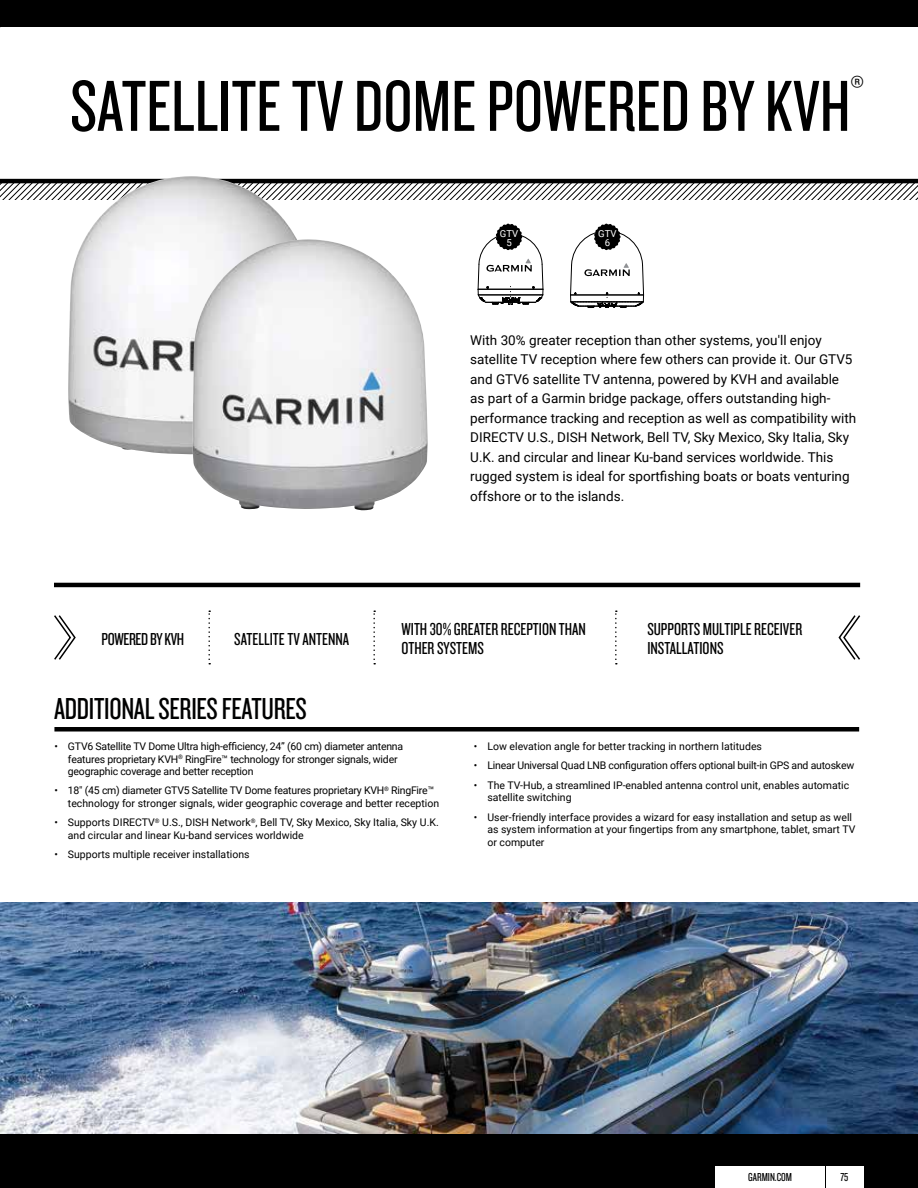
<style>
.page{position:relative;width:918px;height:1188px;background:#fff}
.page>*{position:absolute;margin:0;border:0;box-sizing:border-box;transform-origin:0 0}
.t1{font:75px "Knockout 28 Junior Feathrwt";color:#000}
.t2{font:31.5px "Knockout 28 Junior Feathrwt";letter-spacing:-.01em;color:#000101}
.t3{font:18px/19.5px "Knockout 28 Junior Feathrwt";color:#000}
.t4{font:18px "Knockout 28 Junior Feathrwt";letter-spacing:-.02em;color:#000}
.t5{font:13.5px/19.5px "Roboto";color:#000}
.t6{font:12px "Knockout 28 Junior Feathrwt";color:#000}
.t7{font:10.5px/12.6px "Roboto";color:#000}
.t8{font:10.5px/12.6px "Roboto";letter-spacing:-.02em;color:#000}
.t9{font:9.6px/9px "Roboto";letter-spacing:.005em;color:#fff;text-align:center}
.t10{font:1.8px "Roman S";letter-spacing:.08em;color:#000}
</style>
<div class="page">
<div style="left:0;top:1134px;width:918px;height:54px;background:#000"></div>
<svg style="left:0;top:183px;width:918px;height:16px"></svg>
<hr style="left:0;top:179px;width:918px;height:4px;background:#000">
<div style="left:826px;top:1166px;width:38px;height:22px;background:#fff"></div>
<div style="left:716px;top:1166px;width:109px;height:22px;background:#fff"></div>
<div style="left:0;top:0;width:918px;height:27px;background:#000"></div>
<svg style="left:478px;top:224px;width:66px;height:81px"></svg>
<svg style="left:570px;top:224px;width:74px;height:84px"></svg>
<div style="left:54px;top:727px;width:805px;height:5px;background:#000"></div>
<img style="left:68px;top:176px;width:246px;height:279px">
<img style="left:192px;top:239px;width:236px;height:271px">
<hr style="left:54px;top:583px;width:806px;height:4px;background:#000">
<svg style="left:208px;top:610px;width:2px;height:54px"></svg>
<svg style="left:373px;top:610px;width:2px;height:54px"></svg>
<svg style="left:615px;top:610px;width:2px;height:54px"></svg>
<svg style="left:54px;top:615px;width:22px;height:45px"></svg>
<svg style="left:838px;top:615px;width:23px;height:45px"></svg>
<img style="left:0;top:902px;width:918px;height:232px">
<h1 class="t1" style="left:70px;top:60px;width:795px">SATELLITE TV DOME POWERED BY KVH<sup>®</sup></h1>
<p class="t9" style="left:500px;top:229px;width:20px">GTV<br>5</p>
<p class="t9" style="left:598px;top:229px;width:20px">GTV<br>6</p>
<p class="t5" style="left:470px;top:330px;width:388px">With 30% greater reception than other systems, you'll enjoy satellite TV reception where few others can provide it. Our GTV5 and GTV6 satellite TV antenna, powered by KVH and available as part of a Garmin bridge package, offers outstanding high&shy;performance tracking and reception as well as compatibility with DIRECTV U.S., DISH Network, Bell TV, Sky Mexico, Sky Italia, Sky U.K. and circular and linear Ku-band services worldwide. This rugged system is ideal for sportfishing boats or boats venturing offshore or to the islands.</p>
<p class="t10" style="left:657px;top:337px;width:25px">TV5 ENVELOP E DRAWING</p>
<h3 class="t4" style="left:102px;top:628px;width:84px">POWERED BY KVH</h3>
<h3 class="t3" style="left:234px;top:628px;width:116px">SATELLITE TV ANTENNA</h3>
<h3 class="t3" style="left:401px;top:619px;width:186px">WITH 30% GREATER RECEPTION THAN<br>OTHER SYSTEMS</h3>
<h3 class="t3" style="left:647px;top:619px;width:156px">SUPPORTS MULTIPLE RECEIVER<br>INSTALLATIONS</h3>
<h2 class="t2" style="left:54px;top:689px;width:254px">ADDITIONAL SERIES FEATURES</h2>
<p class="t8" style="left:68px;top:739px;width:337px;text-indent:-14px">• GTV6 Satellite TV Dome Ultra high-efficiency, 24” (60 cm) diameter antenna features proprietary KVH<sup>®</sup> RingFire™ technology for stronger signals, wider geographic coverage and better reception</p>
<p class="t7" style="left:68px;top:784px;width:373px;text-indent:-13px">• 18" (45 cm) diameter GTV5 Satellite TV Dome features proprietary KVH<sup>®</sup> RingFire™ technology for stronger signals, wider geographic coverage and better reception</p>
<p class="t7" style="left:68px;top:816px;width:372px;text-indent:-14px">• Supports DIRECTV<sup>®</sup> U.S., DISH Network<sup>®</sup>, Bell TV, Sky Mexico, Sky Italia, Sky U.K. and circular and linear Ku-band services worldwide</p>
<p class="t7" style="left:54px;top:848px;width:197px">• Supports multiple receiver installations</p>
<p class="t7" style="left:474px;top:739px;width:290px">• Low elevation angle for better tracking in northern latitudes</p>
<p class="t8" style="left:474px;top:759px;width:382px">• Linear Universal Quad LNB configuration offers optional built-in GPS and autoskew</p>
<p class="t7" style="left:487px;top:778px;width:363px;text-indent:-14px">• The TV-Hub, a streamlined IP-enabled antenna control unit, enables automatic satellite switching</p>
<p class="t7" style="left:487px;top:810px;width:369px;text-indent:-14px">• User-friendly interface provides a wizard for easy installation and setup as well as system information at your fingertips from any smartphone, tablet, smart TV or computer</p>
<p class="t6" style="left:748px;top:1170px;width:45px">GARMIN.COM</p>
<p class="t6" style="left:841px;top:1170px;width:9px">75</p>
</div>
